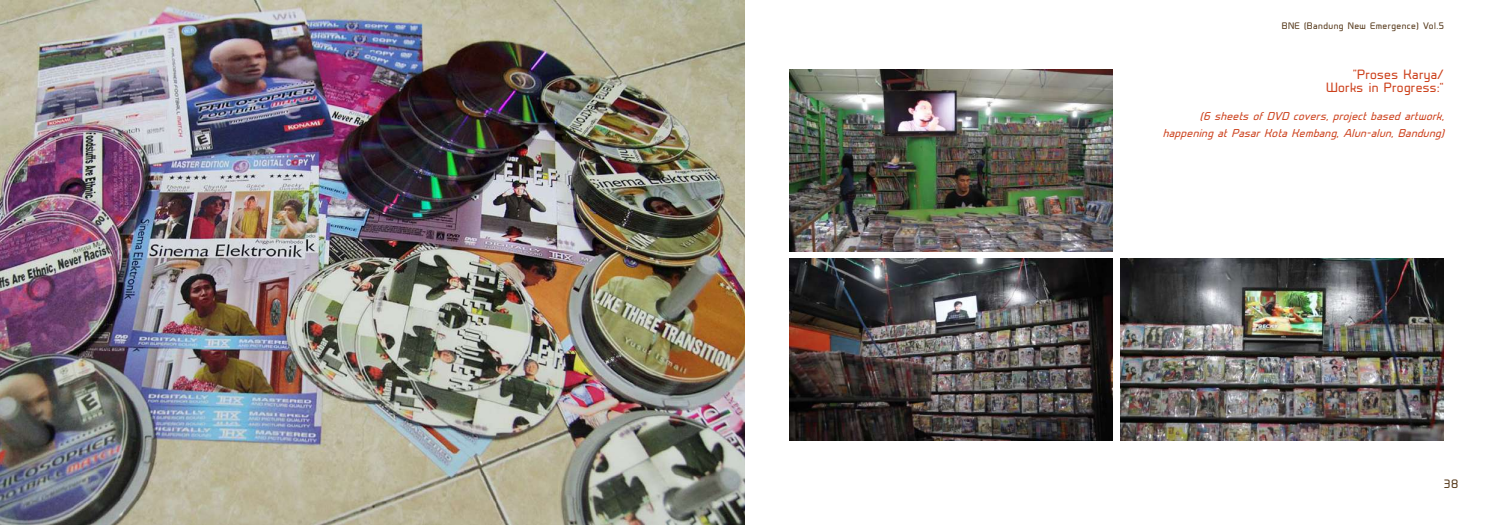
<style>
.page{position:relative;width:1489px;height:525px;background:#fff}
.page>*{position:absolute;margin:0;border:0;box-sizing:border-box;transform-origin:0 0}
.t1{font:12.5px/13.8px "Prime";letter-spacing:.025em;color:#cc401b;text-align:right}
.t2{font:11.25px "Prime";color:#533516}
.t3{font:italic 10.62px/16.2px "Prime";color:#cc401b;text-align:right}
.t4{font:8.75px "Prime";letter-spacing:.05em;color:#533516}
</style>
<div class="page">
<img style="left:789px;top:69px;width:323px;height:182px">
<img style="left:1120px;top:258px;width:323px;height:182px">
<img style="left:789px;top:258px;width:323px;height:182px">
<img style="left:0;top:0;width:744px;height:524px">
<p class="t4" style="left:1281px;top:20px;width:164px">BNE (Bandung New Emergence) Vol.5</p>
<p class="t1" style="left:1325px;top:67px;width:119px">“Proses Karya/<br>Works in Progress:”</p>
<p class="t3" style="left:1162px;top:108px;width:286px">(6 sheets of DVD covers, project based artwork, happening at Pasar Kota Kembang, Alun-alun, Bandung)</p>
<p class="t2" style="left:1443px;top:477px;width:16px">38</p>
</div>
